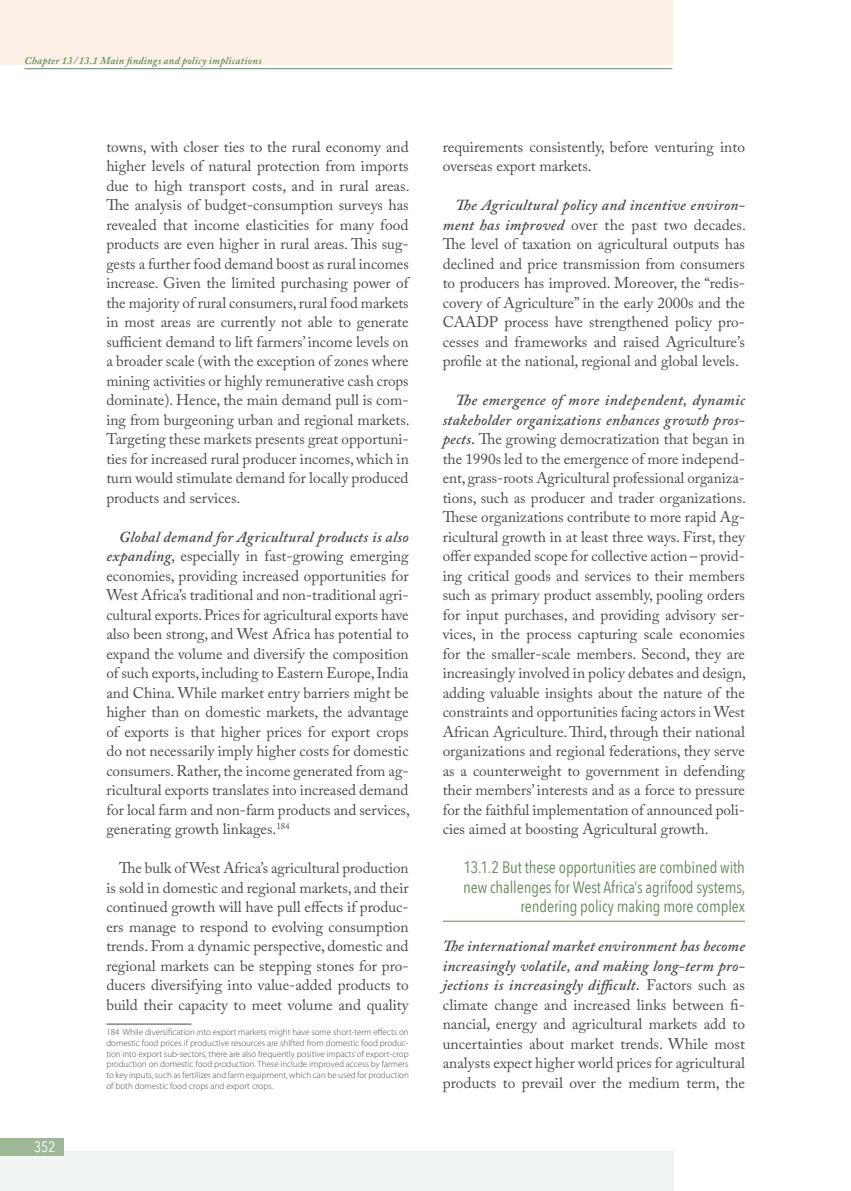
<style>
.page{position:relative;width:851px;height:1191px;background:#fff}
.page>*{position:absolute;margin:0;border:0;box-sizing:border-box;transform-origin:0 0}
.t1{font:16.5px/19.5px "Avenir Next Condensed";letter-spacing:-.005em;color:#638b57;text-align:right}
.t2{font:15.3px/19.5px "Adobe Caslon Pro";color:#4a4a49;text-align:justify}
.t3{font:15px "Avenir Next Condensed";color:#fff}
.t4{font:italic 600 10.5px "Adobe Caslon Pro";letter-spacing:.025em;color:#638b57}
.t5{font:300 9px/10.8px "Myriad Pro";color:#4a4a49;text-align:justify}
.s1{font-weight:600;font-style:italic}
</style>
<div class="page">
<div style="left:0;top:1150px;width:673px;height:41px;background:#f0f5f2"></div>
<div style="left:0;top:1138px;width:63px;height:17px;background:#9eb795"></div>
<div style="left:0;top:0;width:672px;height:64px;background:#fcf0e6"></div>
<hr style="left:24px;top:68px;width:648px;height:1px;background:#638b57">
<hr style="left:106px;top:1023px;width:85px;height:1px;background:#4a4a49">
<hr style="left:442px;top:921px;width:302px;height:1px;background:#638b57">
<p class="t4" style="left:24px;top:54px;width:239px">Chapter 13 / 13.1 Main findings and policy implications</p>
<p class="t3" style="left:34px;top:1137px;width:23px">352</p>
<p class="t2" style="left:106px;top:136px;width:305px">towns, with closer ties to the rural economy and higher levels of natural protection from imports due to high transport costs, and in rural areas.<br>The analysis of budget-consumption surveys has revealed that income elasticities for many food products are even higher in rural areas. This sug&shy;gests a further food demand boost as rural incomes increase. Given the limited purchasing power of the majority of rural consumers, rural food markets in most areas are currently not able to generate sufficient demand to lift farmers’ income levels on a broader scale (with the exception of zones where mining activities or highly remunerative cash crops dominate). Hence, the main demand pull is com&shy;ing from burgeoning urban and regional markets.<br>Targeting these markets presents great opportuni&shy;ties for increased rural producer incomes, which in turn would stimulate demand for locally produced products and services.</p>
<p class="t2" style="left:106px;top:526px;width:305px;text-indent:13px"><span class="s1">Global demand for Agricultural products is also expanding</span>, especially in fast-growing emerging economies, providing increased opportunities for West Africa’s traditional and non-traditional agri&shy;cultural exports. Prices for agricultural exports have also been strong, and West Africa has potential to expand the volume and diversify the composition of such exports, including to Eastern Europe, India and China. While market entry barriers might be higher than on domestic markets, the advantage of exports is that higher prices for export crops do not necessarily imply higher costs for domestic consumers. Rather, the income generated from ag&shy;ricultural exports translates into increased demand for local farm and non-farm products and services, generating growth linkages.<sup>184</sup></p>
<p class="t2" style="left:106px;top:858px;width:304px;text-indent:13px">The bulk of West Africa’s agricultural production is sold in domestic and regional markets, and their continued growth will have pull effects if produc&shy;ers manage to respond to evolving consumption trends. From a dynamic perspective, domestic and regional markets can be stepping stones for pro&shy;ducers diversifying into value-added products to build their capacity to meet volume and quality</p>
<p class="t5" style="left:106px;top:1026px;width:304px">184 While diversification into export markets might have some short-term effects on domestic food prices if productive resources are shifted from domestic food produc&shy;tion into export sub-sectors, there are also frequently positive impacts of export-crop production on domestic food production. These include improved access by farmers to key inputs, such as fertilizer and farm equipment, which can be used for production of both domestic food crops and export crops.</p>
<p class="t2" style="left:442px;top:136px;width:304px">requirements consistently, before venturing into overseas export markets.</p>
<p class="t2" style="left:442px;top:195px;width:305px;text-indent:13px"><span class="s1">The Agricultural policy and incentive environ&shy;ment has improved</span> over the past two decades.<br>The level of taxation on agricultural outputs has declined and price transmission from consumers to producers has improved. Moreover, the “redis&shy;covery of Agriculture” in the early 2000s and the CAADP process have strengthened policy pro&shy;cesses and frameworks and raised Agriculture’s profile at the national, regional and global levels.</p>
<p class="t2" style="left:442px;top:390px;width:305px;text-indent:13px"><span class="s1">The emergence of more independent, dynamic stakeholder organizations enhances growth pros&shy;pects.</span> The growing democratization that began in the 1990s led to the emergence of more independ&shy;ent, grass-roots Agricultural professional organiza&shy;tions, such as producer and trader organizations.<br>These organizations contribute to more rapid Ag&shy;ricultural growth in at least three ways. First, they offer expanded scope for collective action – provid&shy;ing critical goods and services to their members such as primary product assembly, pooling orders for input purchases, and providing advisory ser&shy;vices, in the process capturing scale economies for the smaller-scale members. Second, they are increasingly involved in policy debates and design, adding valuable insights about the nature of the constraints and opportunities facing actors in West African Agriculture. Third, through their national organizations and regional federations, they serve as a counterweight to government in defending their members’ interests and as a force to pressure for the faithful implementation of announced poli&shy;cies aimed at boosting Agricultural growth.</p>
<p class="t1" style="left:463px;top:857px;width:284px">13.1.2 But these opportunities are combined with new challenges for West Africa’s agrifood systems, rendering policy making more complex</p>
<p class="t2" style="left:442px;top:936px;width:304px"><span class="s1">The international market environment has become increasingly volatile, and making long-term pro&shy;jections is increasingly difficult.</span> Factors such as climate change and increased links between fi&shy;nancial, energy and agricultural markets add to uncertainties about market trends. While most analysts expect higher world prices for agricultural products to prevail over the medium term, the</p>
</div>
